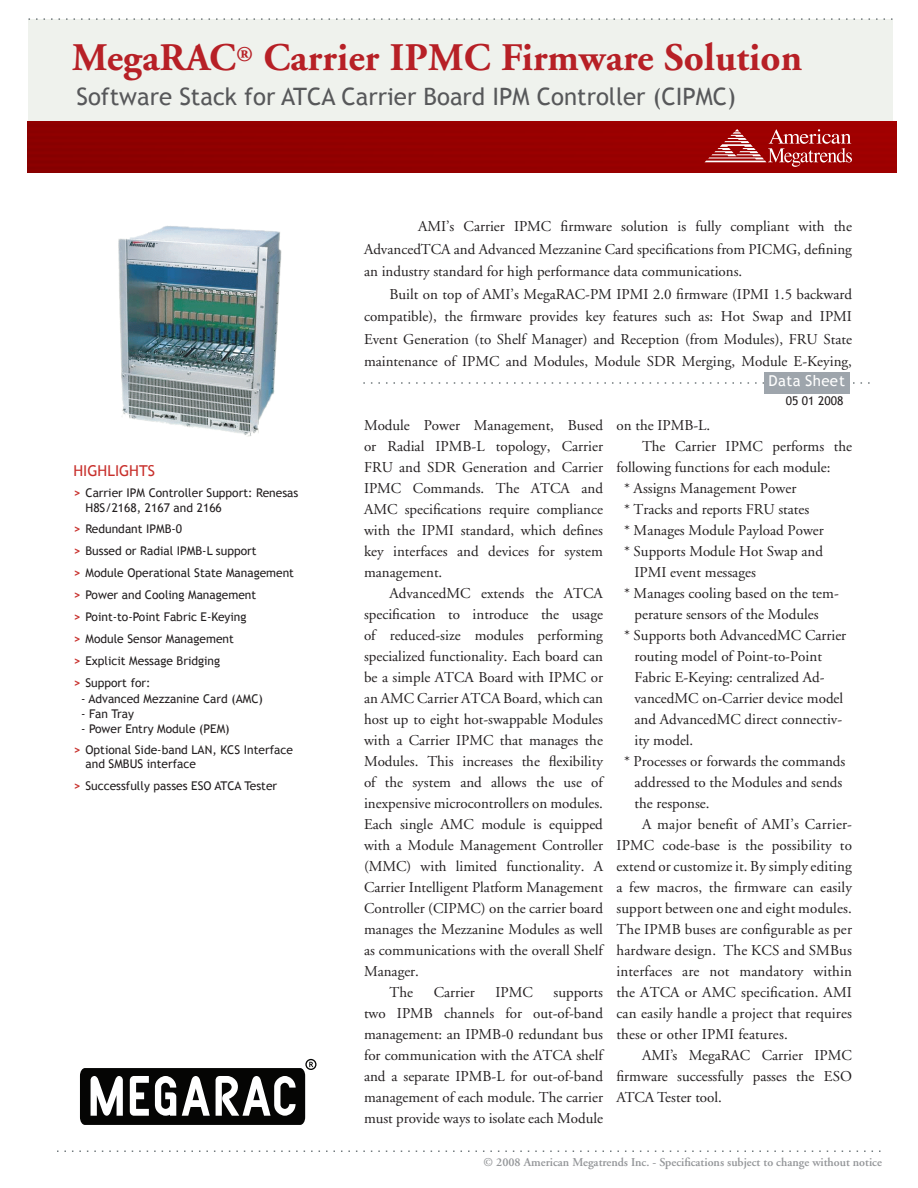
<style>
.page{position:relative;width:918px;height:1188px;background:#fff}
.page>*{position:absolute;margin:0;border:0;box-sizing:border-box;transform-origin:0 0}
.t1{font:700 39px "Adobe Garamond";letter-spacing:.005em;color:#b72026}
.Sub-header{font:24px "Trebuchet MS";color:#57585a}
.Basic_Indent{font:15px/21px "Adobe Garamond";color:#231f20;text-align:justify}
.Highlights{font:15px "Trebuchet MS";color:#c8302c}
.t2{font:15px "Trebuchet MS";letter-spacing:.025em;color:#fff}
.Bulleted_Highlights{font:12px/15px "Trebuchet MS";color:#231f20}
.t3{font:600 12px "Adobe Garamond";color:#939598}
.s1{font-weight:700;color:#c8302c}
</style>
<div class="page">
<svg style="left:57px;top:1150px;width:823px;height:2px"></svg>
<div style="left:28px;top:19px;width:864px;height:135px;background:#eff2ed"></div>
<svg style="left:29px;top:18px;width:863px;height:2px"></svg>
<svg style="left:363px;top:382px;width:507px;height:2px"></svg>
<div style="left:764px;top:372px;width:85px;height:22px;background:#9ea5ac"></div>
<img style="left:27px;top:122px;width:870px;height:50px">
<svg style="left:705px;top:129px;width:147px;height:38px;background:#b13434"></svg>
<svg style="left:80px;top:1062px;width:233px;height:63px"></svg>
<div style="left:305px;top:1059px;width:12px;height:11px;border:1px solid #050504;border-radius:50%"></div>
<img style="left:118px;top:226px;width:164px;height:211px">
<p class="t1" style="left:72px;top:37px;width:732px">MegaRAC<sup>®</sup> Carrier IPMC Firmware Solution</p>
<p class="Sub-header" style="left:76px;top:82px;width:661px">Software Stack for ATCA Carrier Board I PM Controller (CI PMC)</p>
<p class="Basic_Indent" style="left:364px;top:216px;width:489px;line-height:22.5px;text-indent:54px">AMI’s Carrier IPMC firmware solution is fully compliant with the AdvancedTCA and Advanced Mezzanine Card specifications from PICMG, defining an industry standard for high performance data communications.</p>
<p class="Basic_Indent" style="left:364px;top:283px;width:490px;line-height:22.5px;text-indent:25px">Built on top of AMI’s MegaRAC-PM IPMI 2.0 firmware (IPMI 1.5 backward compatible), the firmware provides key features such as: Hot Swap and IPMI Event Generation (to Shelf Manager) and Reception (from Modules), FRU State maintenance of IPMC and Modules, Module SDR Merging, Module E-Keying,</p>
<p class="t2" style="left:769px;top:372px;width:78px">Data sheet</p>
<p class="Highlights" style="left:74px;top:461px;width:83px">Highlights</p>
<p class="Bulleted_Highlights" style="left:86px;top:485px;width:214px;text-indent:-12px"><span class="s1">&gt;</span> Carrier I PM Controller Support: Renesas<br>H8S/2168, 2167 and 2166</p>
<p class="Bulleted_Highlights" style="left:74px;top:522px;width:110px"><span class="s1">&gt;</span> Redundant I PMB-0</p>
<p class="Bulleted_Highlights" style="left:74px;top:544px;width:185px"><span class="s1">&gt;</span> Bussed or Radial I PMB-L support</p>
<p class="Bulleted_Highlights" style="left:74px;top:566px;width:222px"><span class="s1">&gt;</span> Module Operational State Management</p>
<p class="Bulleted_Highlights" style="left:74px;top:588px;width:184px"><span class="s1">&gt;</span> Power and Cooling Management</p>
<p class="Bulleted_Highlights" style="left:74px;top:609px;width:174px"><span class="s1">&gt;</span> Point-to-Point Fabric E-Keying</p>
<p class="Bulleted_Highlights" style="left:74px;top:631px;width:162px"><span class="s1">&gt;</span> Module Sensor Management</p>
<p class="Bulleted_Highlights" style="left:74px;top:653px;width:148px"><span class="s1">&gt;</span> Explicit Message Bridging</p>
<p class="Bulleted_Highlights" style="left:74px;top:675px;width:79px"><span class="s1">&gt;</span> Support for:</p>
<p class="Bulleted_Highlights" style="left:81px;top:692px;width:184px">- Advanced Mezzanine Card (AMC)</p>
<p class="Bulleted_Highlights" style="left:81px;top:707px;width:55px">- Fan Tray</p>
<p class="Bulleted_Highlights" style="left:81px;top:722px;width:150px">- Power Entry Module (PEM)</p>
<p class="Bulleted_Highlights" style="left:86px;top:742px;width:209px;line-height:14.4px;text-indent:-12px"><span class="s1">&gt;</span> Optional Side-band LAN, KCS I nterface and SMBUS interface</p>
<p class="Bulleted_Highlights" style="left:74px;top:778px;width:205px"><span class="s1">&gt;</span> Successfully passes ESO ATCA Tester</p>
<p class="Basic_Indent" style="left:364px;top:415px;width:241px">Module Power Management, Bused or Radial IPMB-L topology, Carrier FRU and SDR Generation and Carrier IPMC Commands. The ATCA and AMC specifications require compliance with the IPMI standard, which defines key interfaces and devices for system management.</p>
<p class="Basic_Indent" style="left:364px;top:583px;width:241px;text-indent:25px">AdvancedMC extends the ATCA specification to introduce the usage of reduced-size modules performing specialized functionality. Each board can be a simple ATCA Board with IPMC or an AMC Carrier ATCA Board, which can host up to eight hot-swappable Modules with a Carrier IPMC that manages the Modules. This increases the flexibility of the system and allows the use of inexpensive microcontrollers on modules.<br>Each single AMC module is equipped with a Module Management Controller (MMC) with limited functionality. A Carrier Intelligent Platform Management Controller (CIPMC) on the carrier board manages the Mezzanine Modules as well as communications with the overall Shelf Manager.</p>
<p class="Basic_Indent" style="left:390px;top:982px;width:25px">The</p>
<p class="Basic_Indent" style="left:434px;top:982px;width:43px">Carrier</p>
<p class="Basic_Indent" style="left:496px;top:982px;width:39px">IPMC</p>
<p class="Basic_Indent" style="left:364px;top:982px;width:241px;text-indent:190px">supports two IPMB channels for out-of-band management: an IPMB-0 redundant bus for communication with the ATCA shelf and a separate IPMB-L for out-of-band management of each module. The carrier must provide ways to isolate each Module</p>
<p class="Bulleted_Highlights" style="left:786px;top:393px;width:59px">05 01 2008</p>
<p class="Basic_Indent" style="left:616px;top:415px;width:95px">on the IPMB-L.</p>
<p class="Basic_Indent" style="left:616px;top:436px;width:237px;text-indent:26px">The Carrier IPMC performs the following functions for each module:</p>
<p class="Basic_Indent" style="left:624px;top:478px;width:174px">* Assigns Management Power</p>
<p class="Basic_Indent" style="left:624px;top:499px;width:187px">* Tracks and reports FRU states</p>
<p class="Basic_Indent" style="left:624px;top:520px;width:201px">* Manages Module Payload Power</p>
<p class="Basic_Indent" style="left:634px;top:541px;width:190px;text-indent:-10px">* Supports Module Hot Swap and<br>IPMI event messages</p>
<p class="Basic_Indent" style="left:634px;top:583px;width:206px;text-indent:-10px">* Manages cooling based on the tem&shy;perature sensors of the Modules</p>
<p class="Basic_Indent" style="left:634px;top:625px;width:213px;text-align:left;text-indent:-10px">* Supports both AdvancedMC Carrier routing model of Point-to-Point<br>Fabric E-Keying: centralized Ad&shy;vancedMC on-Carrier device model and AdvancedMC direct connectiv&shy;ity model.</p>
<p class="Basic_Indent" style="left:634px;top:751px;width:212px;text-align:left;text-indent:-10px">* Processes or forwards the commands addressed to the Modules and sends the response.</p>
<p class="Basic_Indent" style="left:616px;top:814px;width:237px;text-indent:26px">A major benefit of AMI’s Carrier-IPMC code-base is the possibility to extend or customize it. By simply editing a few macros, the firmware can easily support between one and eight modules.<br>The IPMB buses are configurable as per hardware design. The KCS and SMBus interfaces are not mandatory within the ATCA or AMC specification. AMI can easily handle a project that requires these or other IPMI features.</p>
<p class="Basic_Indent" style="left:616px;top:1045px;width:237px;text-indent:26px">AMI’s MegaRAC Carrier IPMC firmware successfully passes the ESO ATCA Tester tool.</p>
<p class="t3" style="left:484px;top:1155px;width:400px">© 2008 American Megatrends Inc. - Specifications subject to change without notice</p>
</div>
